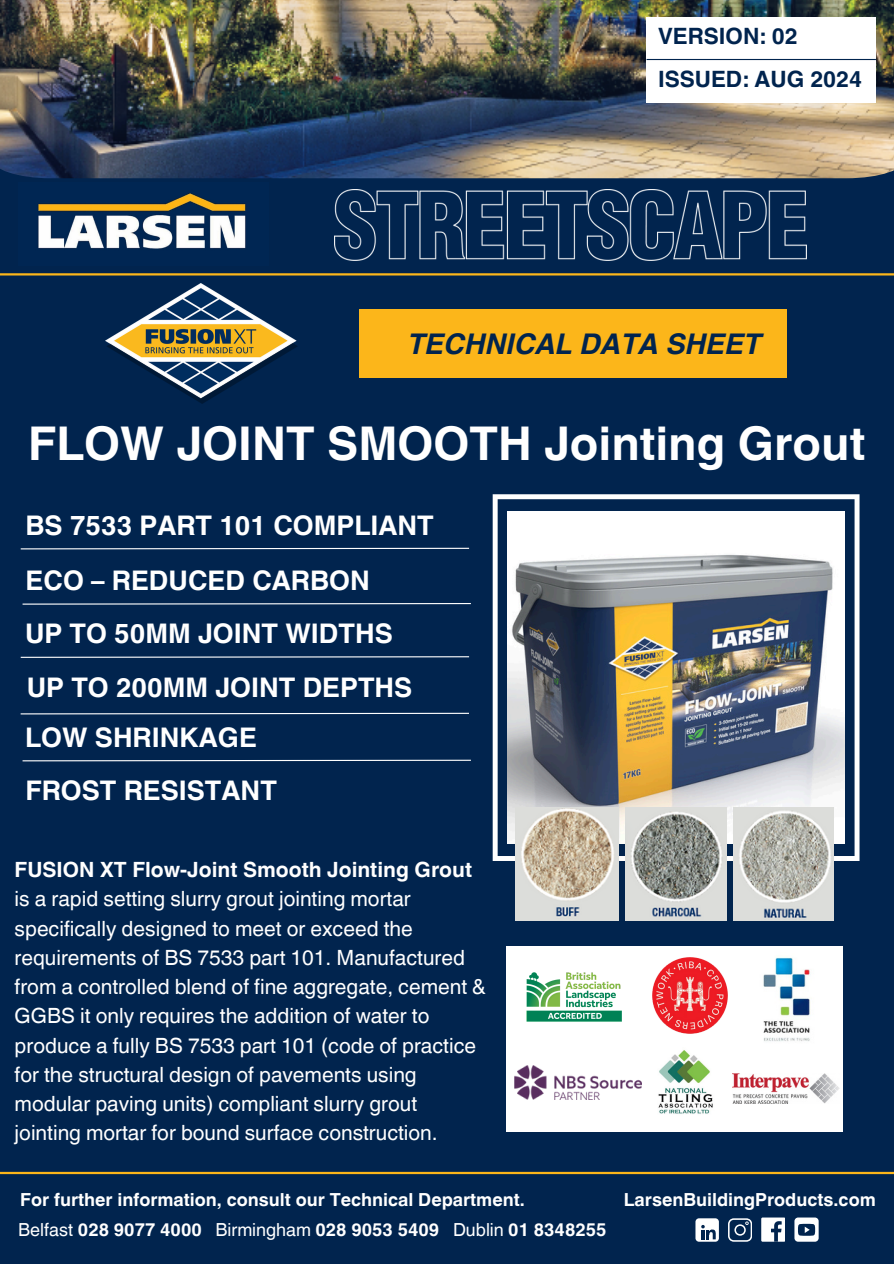
<style>
.page{position:relative;width:894px;height:1264px;background:#fff}
.page>*{position:absolute;margin:0;border:0;box-sizing:border-box;transform-origin:0 0}
.t1{font:700 46.5px "Helvetica World";color:#fff}
.t2{font:italic 700 28.5px "Helvetica World";color:#01244e}
.t3{font:700 27px "Helvetica World";color:#fff}
.t4{font:700 22.5px "Helvetica World";color:#01244e}
.t5{font:21px/29.2px "Helvetica World";color:#fff}
.t6{font:700 18px "Helvetica World";color:#fff}
.s1{font-weight:700}
.s2{font-weight:400}
</style>
<div class="page">
<div style="left:0;top:0;width:893px;height:1263px;background:#01244e"></div>
<img style="left:0;top:0;width:893px;height:178px">
<img style="left:38px;top:193px;width:208px;height:56px">
<hr style="left:0;top:273px;width:893px;height:2px;background:#fcb61a">
<hr style="left:0;top:1171px;width:893px;height:3px;background:#fcb61a">
<div style="left:761px;top:1217px;width:23px;height:24px;background:#fff"></div>
<svg style="left:771px;top:1221px;width:10px;height:20px"></svg>
<svg style="left:728px;top:1218px;width:23px;height:23px"></svg>
<div style="left:695px;top:1218px;width:23px;height:23px;background:#fff;border-radius:4px"></div>
<svg style="left:701px;top:1225px;width:14px;height:14px"></svg>
<div style="left:794px;top:1217px;width:23px;height:24px;background:#fff;border-radius:4px"></div>
<svg style="left:798px;top:1223px;width:16px;height:12px"></svg>
<img style="left:492px;top:494px;width:367px;height:367px">
<svg style="left:22px;top:603px;width:449px;height:2px"></svg>
<svg style="left:20px;top:547px;width:450px;height:3px"></svg>
<svg style="left:20px;top:656px;width:450px;height:2px"></svg>
<div style="left:646px;top:17px;width:229px;height:85px;background:#fff"></div>
<hr style="left:646px;top:59px;width:229px;height:1px;background:#01244e">
<svg style="left:20px;top:712px;width:449px;height:3px"></svg>
<div style="left:506px;top:946px;width:336px;height:186px;background:#fff"></div>
<div style="left:359px;top:309px;width:428px;height:69px;background:#fcb61a"></div>
<img style="left:106px;top:283px;width:191px;height:121px">
<img style="left:526px;top:972px;width:96px;height:50px">
<img style="left:763px;top:957px;width:47px;height:85px">
<img style="left:514px;top:1065px;width:127px;height:34px">
<img style="left:658px;top:1050px;width:55px;height:64px">
<img style="left:652px;top:957px;width:75px;height:76px">
<img style="left:732px;top:1073px;width:106px;height:30px">
<img style="left:335px;top:190px;width:471px;height:71px">
<svg style="left:22px;top:759px;width:449px;height:3px"></svg>
<img style="left:625px;top:807px;width:101px;height:113px">
<img style="left:733px;top:807px;width:100px;height:113px">
<img style="left:515px;top:807px;width:103px;height:113px">
<p class="t4" style="left:658px;top:17px;width:141px">VERSION: 02</p>
<p class="t4" style="left:657px;top:61px;width:206px">ISSUED: AUG 2024</p>
<p class="t2" style="left:408px;top:321px;width:355px">TECHNICAL DATA SHEET</p>
<h4 class="t1" style="left:28px;top:405px;width:838px">FLOW JOINT SMOOTH Jointing Grout</h4>
<p class="t3" style="left:26px;top:503px;width:409px">BS 7533 PART 101 COMPLIANT</p>
<p class="t3" style="left:26px;top:558px;width:345px">ECO – REDUCED CARBON</p>
<p class="t3" style="left:25px;top:611px;width:369px">UP TO 50MM JOINT WIDTHS</p>
<p class="t3" style="left:27px;top:665px;width:387px">UP TO 200MM JOINT DEPTHS</p>
<p class="t3" style="left:25px;top:715px;width:233px">LOW SHRINKAGE</p>
<p class="t3" style="left:25px;top:768px;width:253px">FROST RESISTANT</p>
<h2 class="t5" style="left:15px;top:855px;width:473px"><span class="s1">FUSION XT Flow-Joint Smooth Jointing Grout </span>is a rapid setting slurry grout jointing mortar specifically designed to meet or exceed the requirements of BS 7533 part 101. Manufactured from a controlled blend of fine aggregate, cement &amp; GGBS it only requires the addition of water to produce a fully BS 7533 part 101 (code of practice for the structural design of pavements using modular paving units) compliant slurry grout jointing mortar for bound surface construction.</h2>
<p class="t6" style="left:20px;top:1185px;width:506px">For further information, consult our Technical Department.</p>
<p class="t6" style="left:18px;top:1214px;width:589px"><span class="s2">Belfast</span> 028 9077 4000 <span class="s2">Birmingham</span> 028 9053 5409 <span class="s2">Dublin</span> 01 8348255</p>
<p class="t6" style="left:623px;top:1185px;width:253px">LarsenBuildingProducts.com</p>
</div>
